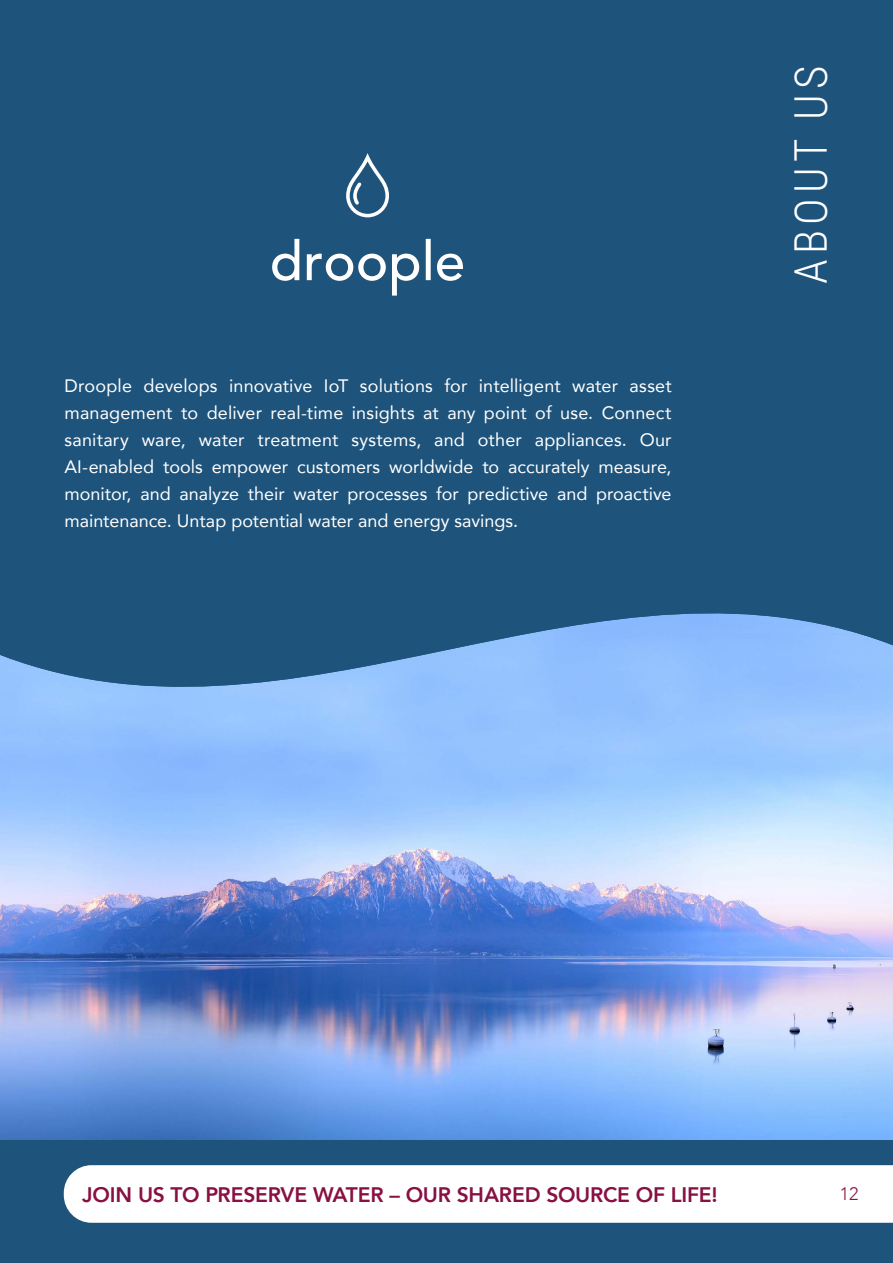
<style>
.page{position:relative;width:893px;height:1263px;background:#1e537b}
.page>*{position:absolute;margin:0;border:0;box-sizing:border-box;transform-origin:0 0}
.t1{font:300 45px "Roboto Condensed";letter-spacing:.115em;color:#fff}
.t2{font:800 21px "Avenir";letter-spacing:-.01em;color:#881042}
.t3{font:18px/27px "Avenir";letter-spacing:-.005em;color:#fff;text-align:justify}
.t4{font:300 18px "Avenir";color:#881042}
</style>
<div class="page">
<img style="left:0;top:777px;width:893px;height:363px">
<svg style="left:0;top:217px;width:893px;height:560px"></svg>
<div style="left:64px;top:1165px;width:829px;height:58px;background:#fff"></div>
<svg style="left:346px;top:153px;width:43px;height:64px"></svg>
<svg style="left:272px;top:239px;width:191px;height:57px"></svg>
<p class="t3" style="left:65px;top:372px;width:609px">Droople develops innovative IoT solutions for intelligent water asset management to deliver real-time insights at any point of use. Connect sanitary ware, water treatment systems, and other appliances. Our AI-enabled tools empower customers worldwide to accurately measure, monitor, and analyze their water processes for predictive and proactive maintenance. Untap potential water and energy savings.</p>
<h1 class="t1" style="left:779px;top:284px;width:220px;rotate:-90deg">ABOUT US</h1>
<p class="t2" style="left:82px;top:1178px;width:637px">JOIN US TO PRESERVE WATER – OUR SHARED SOURCE OF LIFE!</p>
<p class="t4" style="left:840px;top:1183px;width:20px">12</p>
</div>
